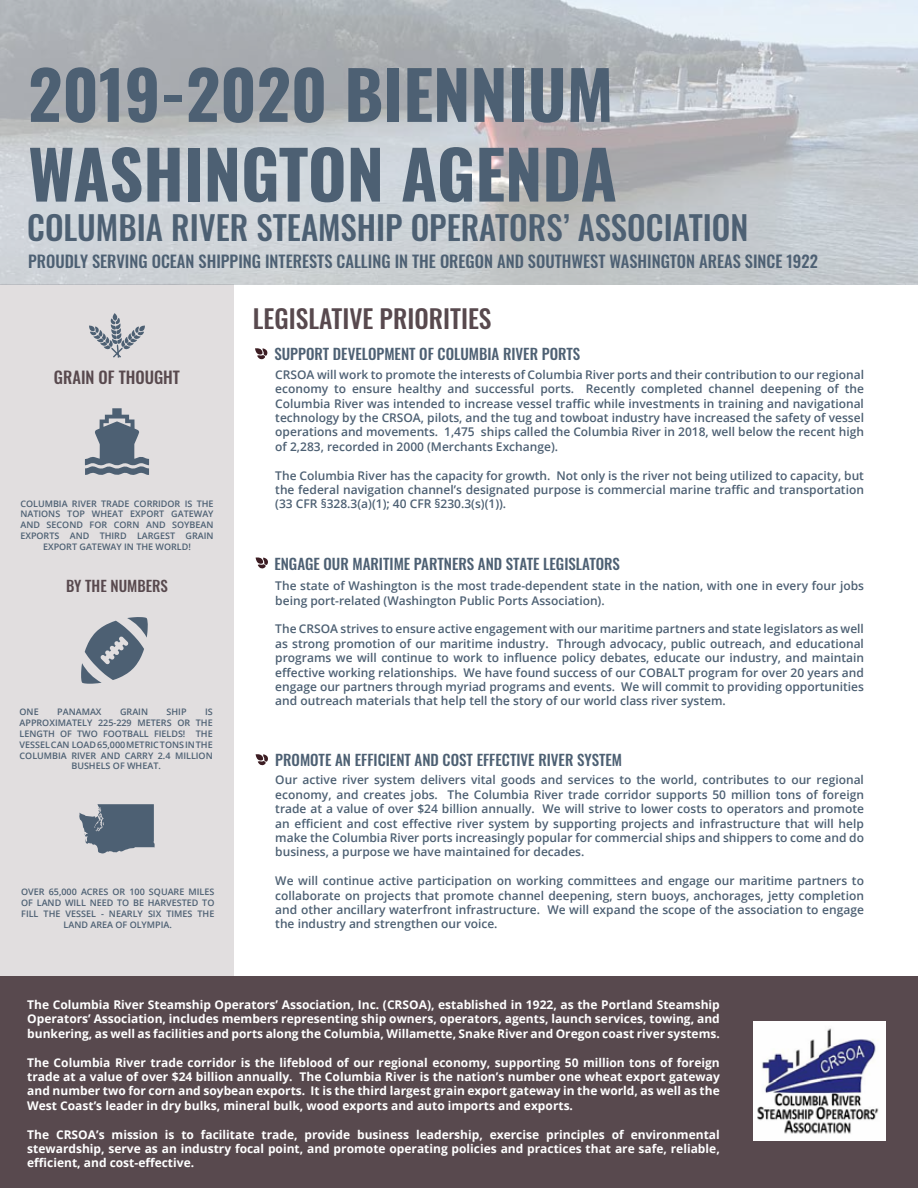
<style>
.page{position:relative;width:918px;height:1188px;background:#fff}
.page>*{position:absolute;margin:0;border:0;box-sizing:border-box;transform-origin:0 0}
.t1{font:700 66.45px/79.7px "Oswald";color:#4d6073}
.t2{font:500 33px "Oswald";color:#4d6073}
.t3{font:500 25.5px "Oswald";color:#58494e}
.t4{font:500 16.5px "Oswald";color:#4d6073}
.t5{font:500 16.5px "Oswald";color:#58494e}
.t6{font:500 15px "Oswald";color:#4d6073}
.t7{font:500 15px "Oswald";color:#58494e}
.t8{font:600 12px/14.4px "Open Sans";color:#4d6073;text-align:justify}
.t9{font:700 12px/14.4px "Open Sans";color:#fff;text-align:justify}
.t10{font:600 9px/10.8px "Open Sans";color:#4d6073;text-align:center}
</style>
<div class="page">
<div style="left:0;top:284px;width:234px;height:692px;background:#e1dedf"></div>
<div style="left:0;top:976px;width:918px;height:212px;background:#58494e"></div>
<img style="left:0;top:0;width:918px;height:284px">
<img style="left:753px;top:1022px;width:132px;height:118px">
<svg style="left:81px;top:617px;width:67px;height:67px"></svg>
<svg style="left:85px;top:408px;width:64px;height:67px"></svg>
<svg style="left:79px;top:804px;width:76px;height:50px"></svg>
<svg style="left:89px;top:313px;width:56px;height:45px"></svg>
<svg style="left:255px;top:348px;width:13px;height:11px"></svg>
<svg style="left:256px;top:557px;width:12px;height:12px"></svg>
<svg style="left:256px;top:754px;width:12px;height:11px"></svg>
<h1 class="t1" style="left:28px;top:59px;width:590px">2019-2020 BIENNIUM<br>WASHINGTON AGENDA</h1>
<h2 class="t2" style="left:27px;top:210px;width:723px">COLUMBIA RIVER STEAMSHIP OPERATORS’ ASSOCIATION</h2>
<h3 class="t4" style="left:28px;top:253px;width:791px">PROUDLY SERVING OCEAN SHIPPING INTERESTS CALLING IN THE OREGON AND SOUTHWEST WASHINGTON AREAS SINCE 1922</h3>
<h3 class="t5" style="left:54px;top:368px;width:128px">GRAIN OF THOUGHT</h3>
<p class="t10" style="left:20px;top:498px;width:195px">COLUMBIA RIVER TRADE CORRIDOR IS THE<br>NATIONS TOP WHEAT EXPORT GATEWAY<br>AND SECOND FOR CORN AND SOYBEAN<br>EXPORTS AND THIRD LARGEST GRAIN<br>EXPORT GATEWAY IN THE WORLD!</p>
<p class="t7" style="left:66px;top:578px;width:103px">BY THE NUMBERS</p>
<p class="t10" style="left:20px;top:706px;width:21px">ONE</p>
<p class="t10" style="left:57px;top:706px;width:46px">PANAMAX</p>
<p class="t10" style="left:120px;top:706px;width:30px">GRAIN</p>
<p class="t10" style="left:167px;top:706px;width:21px">SHIP</p>
<p class="t10" style="left:205px;top:706px;width:9px">IS</p>
<p class="t10" style="left:20px;top:717px;width:195px">APPROXIMATELY 225-229 METERS OR THE</p>
<p class="t10" style="left:20px;top:728px;width:195px">LENGTH OF TWO FOOTBALL FIELDS! THE</p>
<p class="t10" style="left:20px;top:739px;width:195px">VESSEL CAN LOAD 65,000 METRIC TONS IN THE</p>
<p class="t10" style="left:20px;top:750px;width:195px">COLUMBIA RIVER AND CARRY 2.4 MILLION</p>
<p class="t10" style="left:71px;top:760px;width:91px">BUSHELS OF WHEAT.</p>
<p class="t10" style="left:21px;top:886px;width:195px">OVER 65,000 ACRES OR 100 SQUARE MILES<br>OF LAND WILL NEED TO BE HARVESTED TO<br>FILL THE VESSEL - NEARLY SIX TIMES THE<br>LAND AREA OF OLYMPIA.</p>
<h3 class="t3" style="left:253px;top:305px;width:240px">LEGISLATIVE PRIORITIES</h3>
<p class="t6" style="left:274px;top:346px;width:307px">SUPPORT DEVELOPMENT OF COLUMBIA RIVER PORTS</p>
<p class="t8" style="left:275px;top:367px;width:590px">CRSOA will work to promote the interests of Columbia River ports and their contribution to our regional economy to ensure healthy and successful ports. Recently completed channel deepening of the Columbia River was intended to increase vessel traffic while investments in training and navigational technology by the CRSOA, pilots, and the tug and towboat industry have increased the safety of vessel operations and movements. 1,475 ships called the Columbia River in 2018, well below the recent high of 2,283, recorded in 2000 (Merchants Exchange).</p>
<p class="t8" style="left:275px;top:468px;width:590px">The Columbia River has the capacity for growth. Not only is the river not being utilized to capacity, but the federal navigation channel’s designated purpose is commercial marine traffic and transportation (33 CFR §328.3(a)(1); 40 CFR §230.3(s)(1)).</p>
<p class="t6" style="left:274px;top:556px;width:347px">ENGAGE OUR MARITIME PARTNERS AND STATE LEGISLATORS</p>
<p class="t8" style="left:275px;top:578px;width:590px">The state of Washington is the most trade-dependent state in the nation, with one in every four jobs being port-related (Washington Public Ports Association).</p>
<p class="t8" style="left:275px;top:622px;width:590px">The CRSOA strives to ensure active engagement with our maritime partners and state legislators as well as strong promotion of our maritime industry. Through advocacy, public outreach, and educational programs we will continue to work to influence policy debates, educate our industry, and maintain effective working relationships. We have found success of our COBALT program for over 20 years and engage our partners through myriad programs and events. We will commit to providing opportunities and outreach materials that help tell the story of our world class river system.</p>
<p class="t6" style="left:275px;top:752px;width:348px">PROMOTE AN EFFICIENT AND COST EFFECTIVE RIVER SYSTEM</p>
<p class="t8" style="left:275px;top:773px;width:590px">Our active river system delivers vital goods and services to the world, contributes to our regional economy, and creates jobs. The Columbia River trade corridor supports 50 million tons of foreign trade at a value of over $24 billion annually. We will strive to lower costs to operators and promote an efficient and cost effective river system by supporting projects and infrastructure that will help make the Columbia River ports increasingly popular for commercial ships and shippers to come and do business, a purpose we have maintained for decades.</p>
<p class="t8" style="left:275px;top:873px;width:590px">We will continue active participation on working committees and engage our maritime partners to collaborate on projects that promote channel deepening, stern buoys, anchorages, jetty completion and other ancillary waterfront infrastructure. We will expand the scope of the association to engage the industry and strengthen our voice.</p>
<p class="t9" style="left:27px;top:997px;width:694px">The Columbia River Steamship Operators’ Association, Inc. (CRSOA), established in 1922, as the Portland Steamship Operators’ Association, includes members representing ship owners, operators, agents, launch services, towing, and bunkering, as well as facilities and ports along the Columbia, Willamette, Snake River and Oregon coast river systems.</p>
<p class="t9" style="left:27px;top:1055px;width:694px">The Columbia River trade corridor is the lifeblood of our regional economy, supporting 50 million tons of foreign trade at a value of over $24 billion annually. The Columbia River is the nation’s number one wheat export gateway and number two for corn and soybean exports. It is the third largest grain export gateway in the world, as well as the West Coast’s leader in dry bulks, mineral bulk, wood exports and auto imports and exports.</p>
<p class="t9" style="left:27px;top:1127px;width:694px">The CRSOA’s mission is to facilitate trade, provide business leadership, exercise principles of environmental stewardship, serve as an industry focal point, and promote operating policies and practices that are safe, reliable, efficient, and cost-effective.</p>
</div>
